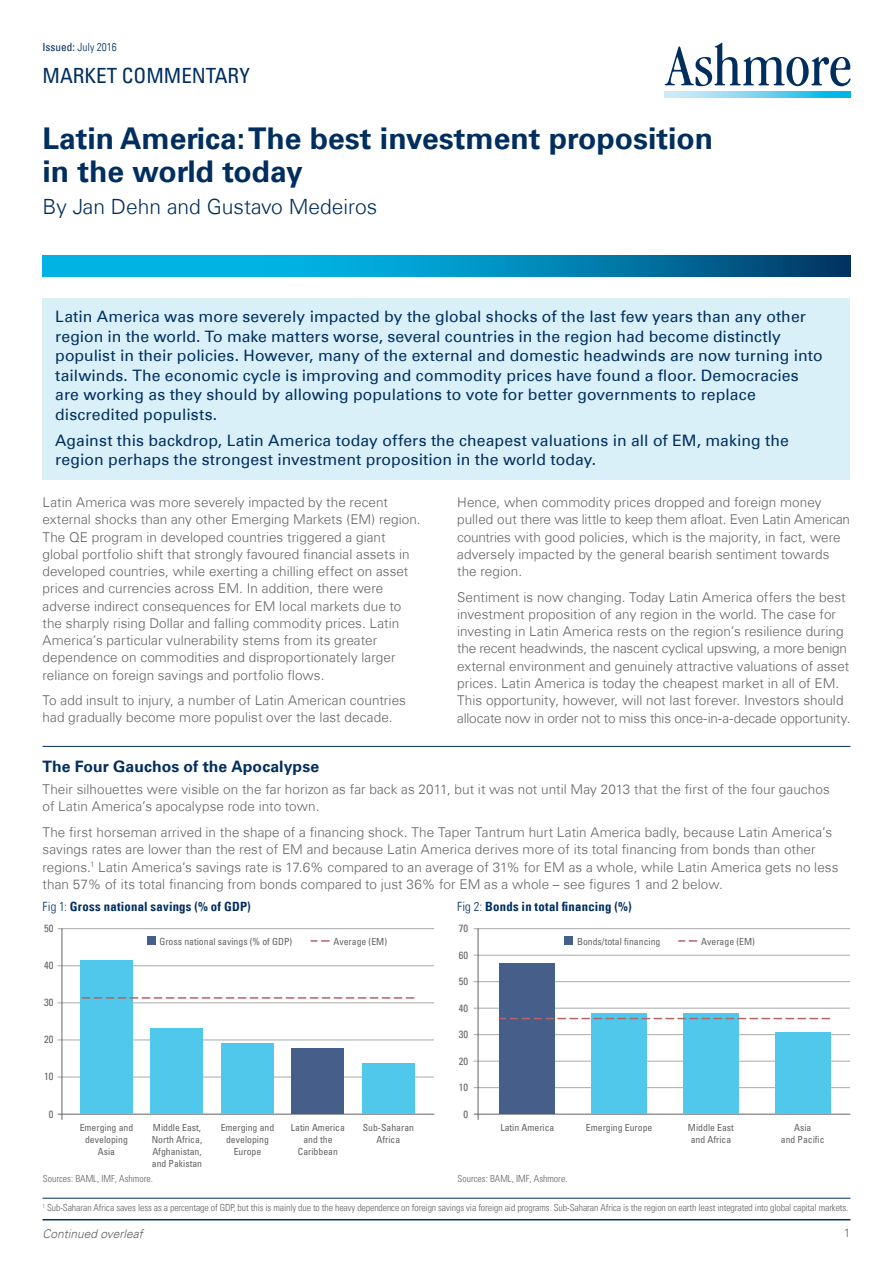
<style>
.page{position:relative;width:893px;height:1263px;background:#fff}
.page>*{position:absolute;margin:0;border:0;box-sizing:border-box;transform-origin:0 0}
.t1{font:700 30px/33px "Univers Com 65";color:#002e5e}
.t2{font:300 21px "Univers Com 45";color:#002e5e}
.t3{font:condensed 21px "Univers Com 57";color:#002e5e}
.t4{font:15.75px/19.5px "Univers Com 55 Roman";letter-spacing:.005em;color:#002e5e}
.t5{font:700 15.75px "Univers Com 65";letter-spacing:.005em;color:#002e5e}
.t6{font:300 13.5px/17.2px "Univers Com 45";letter-spacing:.005em;color:#636366}
.t7{font:12.75px "Univers Com 67 Bold Cond";letter-spacing:.015em;color:#002e5e}
.t8{font:italic 300 12px "Univers Com 45";color:#636366}
.t9{font:300 12px "Univers Com 45";color:#636366}
.t10{font:11.25px "Univers Com 47 Light Cond";color:#002e5e}
.t11{font:condensed 10.5px "Univers Com 57";color:#636366}
.t12{font:condensed 9.75px/11.7px "Univers Com 57";color:#636366;text-align:center}
.t13{font:9.75px "Univers Com 47 Light Cond";letter-spacing:-.01em;color:#636366}
.s1{font-family:"Univers Com 57";font-stretch:condensed}
.s2{font-family:"Univers Com 47 Light Cond"}
</style>
<div class="page">
<svg style="left:665px;top:43px;width:185px;height:43px"></svg>
<svg style="left:665px;top:92px;width:185px;height:6px"></svg>
<hr style="left:43px;top:1219px;width:807px;height:1px;background:#002e5e">
<svg style="left:43px;top:255px;width:807px;height:21px"></svg>
<div style="left:43px;top:298px;width:807px;height:182px;background:#d9f0f9"></div>
<hr style="left:43px;top:1198px;width:807px;height:1px;background:#002e5e">
<hr style="left:58px;top:1114px;width:376px;height:1px;background:#636366">
<hr style="left:58px;top:928px;width:376px;height:1px;background:#a8a9ad">
<hr style="left:58px;top:965px;width:376px;height:1px;background:#a8a9ad">
<hr style="left:58px;top:1002px;width:376px;height:1px;background:#a8a9ad">
<hr style="left:58px;top:1040px;width:376px;height:1px;background:#a8a9ad">
<hr style="left:58px;top:1077px;width:376px;height:1px;background:#a8a9ad">
<hr style="left:62px;top:928px;width:1px;height:192px;background:#636366">
<svg style="left:311px;top:940px;width:18px;height:2px"></svg>
<div style="left:148px;top:936px;width:8px;height:9px;background:#465f8a"></div>
<div style="left:362px;top:1063px;width:53px;height:51px;background:#4fc8eb"></div>
<div style="left:291px;top:1049px;width:53px;height:65px;background:#465f8a"></div>
<div style="left:221px;top:1043px;width:53px;height:71px;background:#4fc8eb"></div>
<div style="left:151px;top:1028px;width:52px;height:86px;background:#4fc8eb"></div>
<div style="left:80px;top:960px;width:53px;height:154px;background:#4fc8eb"></div>
<svg style="left:81px;top:997px;width:333px;height:2px"></svg>
<hr style="left:474px;top:1114px;width:376px;height:1px;background:#636366">
<hr style="left:474px;top:928px;width:376px;height:1px;background:#a8a9ad">
<hr style="left:474px;top:981px;width:376px;height:1px;background:#a8a9ad">
<hr style="left:474px;top:955px;width:376px;height:1px;background:#a8a9ad">
<hr style="left:474px;top:1008px;width:376px;height:1px;background:#a8a9ad">
<hr style="left:474px;top:1034px;width:376px;height:1px;background:#a8a9ad">
<hr style="left:474px;top:1061px;width:376px;height:1px;background:#a8a9ad">
<hr style="left:474px;top:1087px;width:376px;height:1px;background:#a8a9ad">
<hr style="left:478px;top:928px;width:1px;height:192px;background:#636366">
<svg style="left:679px;top:940px;width:18px;height:2px"></svg>
<div style="left:564px;top:936px;width:8px;height:9px;background:#465f8a"></div>
<div style="left:500px;top:963px;width:55px;height:151px;background:#465f8a"></div>
<div style="left:592px;top:1013px;width:55px;height:101px;background:#4fc8eb"></div>
<div style="left:683px;top:1013px;width:55px;height:101px;background:#4fc8eb"></div>
<div style="left:775px;top:1032px;width:55px;height:82px;background:#4fc8eb"></div>
<svg style="left:500px;top:1018px;width:329px;height:1px"></svg>
<hr style="left:43px;top:746px;width:807px;height:1px;background:#002e5e">
<p class="t10" style="left:43px;top:40px;width:76px"><span class="s1">Issued:</span> July 2016</p>
<h2 class="t3" style="left:43px;top:62px;width:209px">MARKET COMMENTARY</h2>
<h1 class="t1" style="left:43px;top:122px;width:672px">Latin America: The best investment proposition in the world today</h1>
<h2 class="t2" style="left:43px;top:194px;width:336px">By Jan Dehn and Gustavo Medeiros</h2>
<p class="t4" style="left:55px;top:307px;width:769px">Latin America was more severely impacted by the global shocks of the last few years than any other region in the world. To make matters worse, several countries in the region had become distinctly populist in their policies. However, many of the external and domestic headwinds are now turning into tailwinds. The economic cycle is improving and commodity prices have found a floor. Democracies are working as they should by allowing populations to vote for better governments to replace discredited populists.</p>
<p class="t4" style="left:55px;top:430px;width:735px">Against this backdrop, Latin America today offers the cheapest valuations in all of EM, making the region perhaps the strongest investment proposition in the world today.</p>
<p class="t6" style="left:43px;top:494px;width:380px">Latin America was more severely impacted by the recent external shocks than any other Emerging Markets (EM) region.<br>The QE program in developed countries triggered a giant global portfolio shift that strongly favoured financial assets in developed countries, while exerting a chilling effect on asset prices and currencies across EM. In addition, there were adverse indirect consequences for EM local markets due to the sharply rising Dollar and falling commodity prices. Latin America’s particular vulnerability stems from its greater dependence on commodities and disproportionately larger reliance on foreign savings and portfolio flows.</p>
<p class="t6" style="left:43px;top:692px;width:365px">To add insult to injury, a number of Latin American countries had gradually become more populist over the last decade.</p>
<p class="t6" style="left:457px;top:494px;width:394px">Hence, when commodity prices dropped and foreign money pulled out there was little to keep them afloat. Even Latin American countries with good policies, which is the majority, in fact, were adversely impacted by the general bearish sentiment towards the region.</p>
<p class="t6" style="left:457px;top:588px;width:395px">Sentiment is now changing. Today Latin America offers the best investment proposition of any region in the world. The case for investing in Latin America rests on the region’s resilience during the recent headwinds, the nascent cyclical upswing, a more benign external environment and genuinely attractive valuations of asset prices. Latin America is today the cheapest market in all of EM.<br>This opportunity, however, will not last forever. Investors should allocate now in order not to miss this once-in-a-decade opportunity.</p>
<p class="t5" style="left:43px;top:757px;width:278px">The Four Gauchos of the Apocalypse</p>
<p class="t6" style="left:43px;top:781px;width:789px">Their silhouettes were visible on the far horizon as far back as 2011, but it was not until May 2013 that the first of the four gauchos of Latin America’s apocalypse rode into town.</p>
<p class="t6" style="left:43px;top:824px;width:797px">The first horseman arrived in the shape of a financing shock. The Taper Tantrum hurt Latin America badly, because Latin America’s savings rates are lower than the rest of EM and because Latin America derives more of its total financing from bonds than other regions.<sup>1</sup> Latin America’s savings rate is 17.6% compared to an average of 31% for EM as a whole, while Latin America gets no less than 57% of its total financing from bonds compared to just 36% for EM as a whole – see figures 1 and 2 below.</p>
<p class="t7" style="left:43px;top:898px;width:210px"><span class="s2">Fig 1:</span> Gross national savings (% of GDP)</p>
<p class="t7" style="left:457px;top:898px;width:176px"><span class="s2">Fig 2:</span> Bonds in total financing (%)</p>
<p class="t11" style="left:44px;top:922px;width:11px">50</p>
<p class="t11" style="left:44px;top:959px;width:11px">40</p>
<p class="t11" style="left:44px;top:996px;width:11px">30</p>
<p class="t11" style="left:44px;top:1033px;width:11px">20</p>
<p class="t11" style="left:44px;top:1070px;width:11px">10</p>
<p class="t12" style="left:159px;top:935px;width:134px">Gross national savings (% of GDP)</p>
<p class="t12" style="left:333px;top:935px;width:55px">Average (EM)</p>
<p class="t11" style="left:459px;top:922px;width:11px">70</p>
<p class="t11" style="left:459px;top:948px;width:11px">60</p>
<p class="t11" style="left:459px;top:975px;width:11px">50</p>
<p class="t11" style="left:459px;top:1001px;width:11px">40</p>
<p class="t11" style="left:459px;top:1028px;width:11px">30</p>
<p class="t11" style="left:459px;top:1054px;width:11px">20</p>
<p class="t11" style="left:459px;top:1081px;width:11px">10</p>
<p class="t12" style="left:577px;top:935px;width:85px">Bonds/total financing</p>
<p class="t12" style="left:701px;top:935px;width:55px">Average (EM)</p>
<p class="t11" style="left:49px;top:1107px;width:6px">0</p>
<p class="t11" style="left:464px;top:1107px;width:6px">0</p>
<p class="t12" style="left:80px;top:1122px;width:55px">Emerging and developing<br>Asia</p>
<p class="t12" style="left:152px;top:1122px;width:52px;text-align:justify">Middle East, North Africa, Afghanistan, and Pakistan</p>
<p class="t12" style="left:221px;top:1122px;width:55px">Emerging and developing<br>Europe</p>
<p class="t12" style="left:291px;top:1122px;width:56px">Latin America and the<br>Caribbean</p>
<p class="t12" style="left:363px;top:1122px;width:53px">Sub-Saharan<br>Africa</p>
<p class="t12" style="left:500px;top:1122px;width:56px">Latin America</p>
<p class="t12" style="left:586px;top:1122px;width:68px">Emerging Europe</p>
<p class="t12" style="left:688px;top:1122px;width:48px;text-align:left">Middle East and Africa</p>
<p class="t12" style="left:781px;top:1122px;width:45px">Asia<br>and Pacific</p>
<p class="t13" style="left:43px;top:1172px;width:111px">Sources: BAML, IMF, Ashmore.</p>
<p class="t13" style="left:458px;top:1172px;width:111px">Sources: BAML, IMF, Ashmore.</p>
<p class="t13" style="left:43px;top:1202px;width:807px"><sup>1</sup> Sub-Saharan Africa saves less as a percentage of GDP, but this is mainly due to the heavy dependence on foreign savings via foreign aid programs. Sub-Saharan Africa is the region on earth least integrated into global capital markets.</p>
<p class="t8" style="left:43px;top:1226px;width:102px">Continued overleaf</p>
<p class="t9" style="left:844px;top:1226px;width:8px">1</p>
</div>
